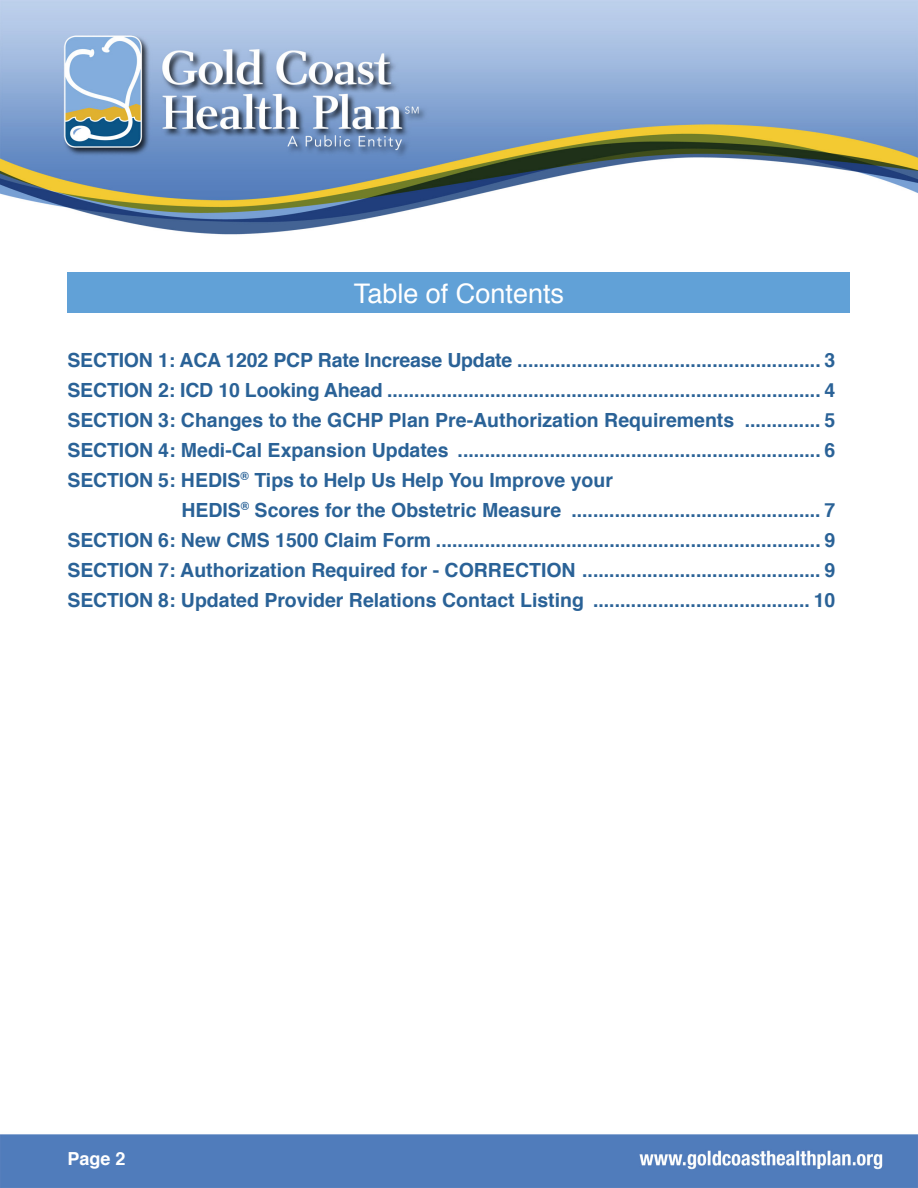
<style>
.page{position:relative;width:918px;height:1188px;background:#fff}
.page>*{position:absolute;margin:0;border:0;box-sizing:border-box;transform-origin:0 0}
.t1{font:27px "Helvetica";color:#fff}
.t2{font:700 19.5px/30px "Helvetica";color:#2a6297}
.t3{font:700 18px "Helvetica";color:#fff}
</style>
<div class="page">
<img style="left:0;top:0;width:918px;height:1188px">
<div style="left:68px;top:272px;width:782px;height:41px;background:#61a1d7"></div>
<p class="t1" style="left:354px;top:272px;width:212px">Table of Contents</p>
<p class="t2" style="left:68px;top:345px;width:769px">SECTION 1: ACA 1202 PCP Rate Increase Update ........................................................ 3</p>
<p class="t2" style="left:68px;top:375px;width:769px">SECTION 2: ICD 10 Looking Ahead ................................................................................ 4</p>
<p class="t2" style="left:68px;top:405px;width:769px">SECTION 3: Changes to the GCHP Plan Pre-Authorization Requirements .............. 5</p>
<p class="t2" style="left:68px;top:435px;width:769px">SECTION 4: Medi-Cal Expansion Updates ................................................................... 6</p>
<p class="t2" style="left:181px;top:465px;width:656px;text-indent:-114px">SECTION 5: HEDIS<sup>®</sup> Tips to Help Us Help You Improve your<br>HEDIS<sup>®</sup> Scores for the Obstetric Measure .............................................. 7</p>
<p class="t2" style="left:68px;top:525px;width:769px">SECTION 6: New CMS 1500 Claim Form ....................................................................... 9</p>
<p class="t2" style="left:68px;top:555px;width:769px">SECTION 7: Authorization Required for - CORRECTION ............................................ 9</p>
<p class="t2" style="left:68px;top:585px;width:769px">SECTION 8: Updated Provider Relations Contact Listing ........................................ 10</p>
<p class="t3" style="left:68px;top:1145px;width:60px">Page 2</p>
</div>
